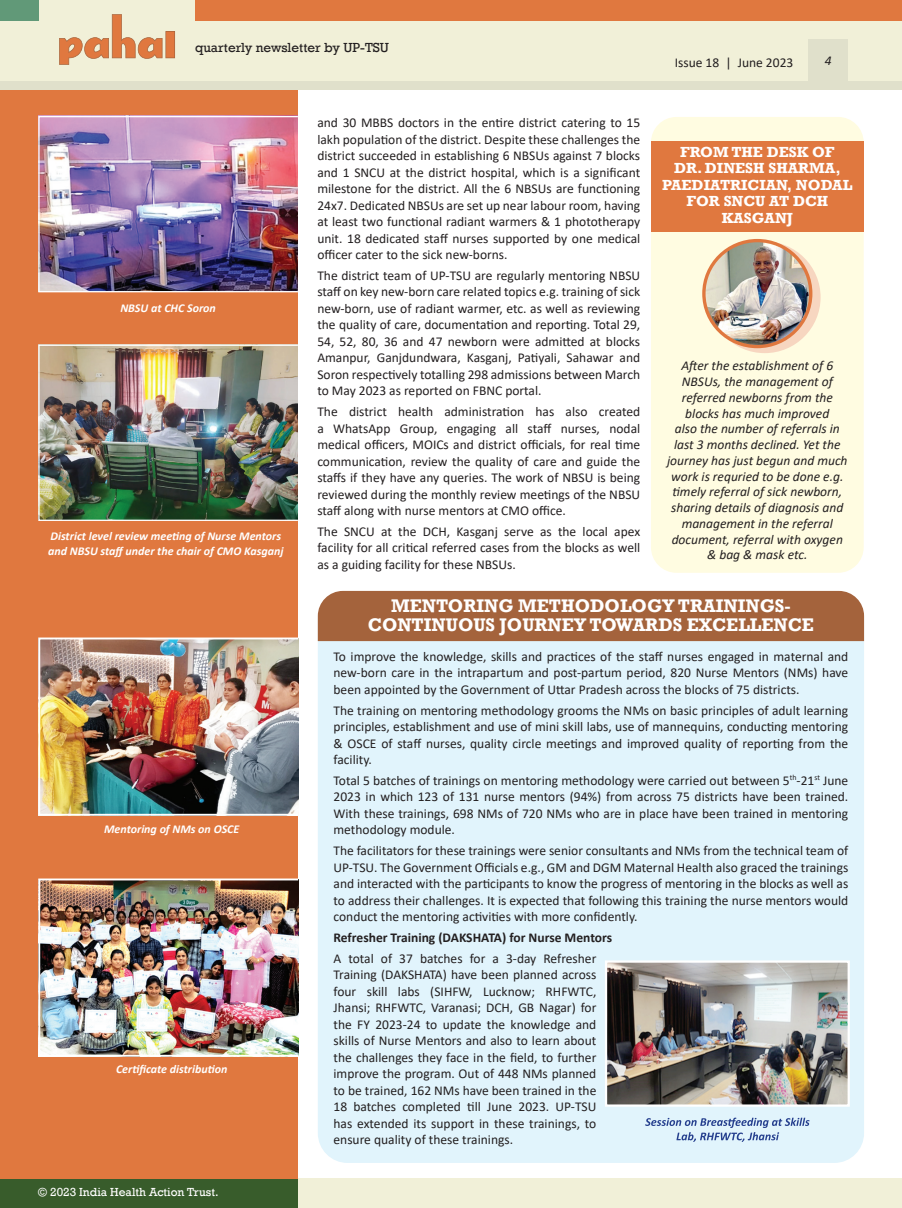
<style>
.page{position:relative;width:902px;height:1208px;background:#fff}
.page>*{position:absolute;margin:0;border:0;box-sizing:border-box;transform-origin:0 0}
.t1{font:700 18.75px/19.5px "Rockwell";color:#fff;text-align:center;scale:.96 1}
.t2{font:700 15px/16.5px "Rockwell";color:#fff;text-align:center}
.t3{font:13.5px/16.5px "Calibri";color:#231f20;text-align:justify}
.t4{font:italic 13.5px/15.8px "Calibri";color:#231f20;text-align:center}
.t5{font:700 13.5px "Calibri";color:#231f20}
.t6{font:13.5px "Rockwell";color:#231f20}
.t7{font:italic 700 12px/14.4px "Calibri";color:#fff}
.t8{font:12px "Rockwell";color:#fff}
</style>
<div class="page">
<div style="left:0;top:0;width:901px;height:87px;background:#f1f0d8"></div>
<div style="left:0;top:81px;width:901px;height:9px;background:#e0e0cb"></div>
<div style="left:298px;top:1178px;width:603px;height:30px;background:#f1f0d8"></div>
<div style="left:0;top:1178px;width:298px;height:30px;background:#385c2b"></div>
<svg style="left:59px;top:14px;width:116px;height:51px"></svg>
<div style="left:0;top:0;width:38px;height:21px;background:#619978"></div>
<div style="left:195px;top:0;width:706px;height:21px;background:#e0783f"></div>
<div style="left:808px;top:40px;width:39px;height:41px;background:#e0e0cb"></div>
<div style="left:651px;top:117px;width:212px;height:456px;background:#fffce1;border-radius:26px"></div>
<div style="left:0;top:90px;width:298px;height:1088px;background:#e0783f"></div>
<img style="left:40px;top:118px;width:256px;height:172px">
<img style="left:40px;top:346px;width:256px;height:173px">
<div style="left:38px;top:116px;width:260px;height:176px;border:1px solid #fff"></div>
<div style="left:38px;top:344px;width:260px;height:177px;border:1px solid #fff"></div>
<div style="left:318px;top:592px;width:546px;height:571px;background:#e1f4fc;border-radius:30px"></div>
<div style="left:318px;top:591px;width:546px;height:50px;background:#a4633c"></div>
<svg style="left:645px;top:1117px;width:164px;height:25px"></svg>
<img style="left:41px;top:640px;width:255px;height:172px">
<img style="left:41px;top:881px;width:255px;height:172px">
<div style="left:38px;top:637px;width:261px;height:178px;border:2px solid #fff"></div>
<div style="left:38px;top:878px;width:261px;height:178px;border:2px solid #fff"></div>
<img style="left:608px;top:963px;width:238px;height:140px">
<div style="left:605px;top:960px;width:244px;height:146px;border:2px solid #fff"></div>
<svg style="left:708px;top:241px;width:112px;height:112px"></svg>
<img style="left:703px;top:241px;width:107px;height:105px;border-radius:53px">
<div style="left:702px;top:239px;width:110px;height:109px;border:3px solid #e0783f;border-radius:50%"></div>
<div style="left:651px;top:141px;width:212px;height:90px;background:#e0783f"></div>
<p class="t6" style="left:195px;top:40px;width:195px">quarterly newsletter by UP-TSU</p>
<p class="t7" style="left:120px;top:300px;width:97px">NBSU at CHC Soron</p>
<p class="t7" style="left:48px;top:528px;width:237px">District level review meeting of Nurse Mentors and NBSU staff under the chair of CMO Kasganj</p>
<p class="t3" style="left:317px;top:114px;width:324px">and 30 MBBS doctors in the entire district catering to 15 lakh population of the district. Despite these challenges the district succeeded in establishing 6 NBSUs against 7 blocks and 1 SNCU at the district hospital, which is a significant milestone for the district. All the 6 NBSUs are functioning 24x7. Dedicated NBSUs are set up near labour room, having at least two functional radiant warmers &amp; 1 phototherapy unit. 18 dedicated staff nurses supported by one medical officer cater to the sick new-borns.</p>
<p class="t3" style="left:317px;top:267px;width:324px">The district team of UP-TSU are regularly mentoring NBSU staff on key new-born care related topics e.g. training of sick new-born, use of radiant warmer, etc. as well as reviewing the quality of care, documentation and reporting. Total 29, 54, 52, 80, 36 and 47 newborn were admitted at blocks Amanpur, Ganjdundwara, Kasganj, Patiyali, Sahawar and Soron respectively totalling 298 admissions between March to May 2023 as reported on FBNC portal.</p>
<p class="t3" style="left:317px;top:403px;width:324px">The district health administration has also created a WhatsApp Group, engaging all staff nurses, nodal medical officers, MOICs and district officials, for real time communication, review the quality of care and guide the staffs if they have any queries. The work of NBSU is being reviewed during the monthly review meetings of the NBSU staff along with nurse mentors at CMO office.</p>
<p class="t3" style="left:317px;top:523px;width:324px">The SNCU at the DCH, Kasganj serve as the local apex facility for all critical referred cases from the blocks as well as a guiding facility for these NBSUs.</p>
<p class="t3" style="left:674px;top:54px;width:120px">Issue 18 | June 2023</p>
<p class="t4" style="left:824px;top:52px;width:8px">4</p>
<p class="t2" style="left:662px;top:143px;width:192px">FROM THE DESK OF<br>DR. DINESH SHARMA,<br>PAEDIATRICIAN, NODAL<br>FOR SNCU AT DCH<br>KASGANJ</p>
<p class="t4" style="left:667px;top:357px;width:182px">After the establishment of 6<br>NBSUs, the management of referred newborns from the blocks has much improved<br>also the number of referrals in last 3 months declined. Yet the journey has just begun and much work is requried to be done e.g. timely referral of sick newborn, sharing details of diagnosis and management in the referral document, referral with oxygen &amp; bag &amp; mask etc.</p>
<p class="t7" style="left:104px;top:821px;width:137px">Mentoring of NMs on OSCE</p>
<p class="t7" style="left:116px;top:1061px;width:113px">Certificate distribution</p>
<p class="t8" style="left:38px;top:1184px;width:182px">© 2023 India Health Action Trust.</p>
<h1 class="t1" style="left:368px;top:595px;width:466px">MENTORING METHODOLOGY TRAININGS-<br>CONTINUOUS JOURNEY TOWARDS EXCELLENCE</h1>
<p class="t3" style="left:333px;top:648px;width:516px">To improve the knowledge, skills and practices of the staff nurses engaged in maternal and new-born care in the intrapartum and post-partum period, 820 Nurse Mentors (NMs) have been appointed by the Government of Uttar Pradesh across the blocks of 75 districts.</p>
<p class="t3" style="left:333px;top:701px;width:516px">The training on mentoring methodology grooms the NMs on basic principles of adult learning principles, establishment and use of mini skill labs, use of mannequins, conducting mentoring &amp; OSCE of staff nurses, quality circle meetings and improved quality of reporting from the facility.</p>
<p class="t3" style="left:333px;top:772px;width:516px">Total 5 batches of trainings on mentoring methodology were carried out between 5<sup>th</sup>-21<sup>st</sup> June 2023 in which 123 of 131 nurse mentors (94%) from across 75 districts have been trained.<br>With these trainings, 698 NMs of 720 NMs who are in place have been trained in mentoring methodology module.</p>
<p class="t3" style="left:333px;top:842px;width:516px">The facilitators for these trainings were senior consultants and NMs from the technical team of UP-TSU. The Government Officials e.g., GM and DGM Maternal Health also graced the trainings and interacted with the participants to know the progress of mentoring in the blocks as well as to address their challenges. It is expected that following this training the nurse mentors would conduct the mentoring activities with more confidently.</p>
<p class="t5" style="left:333px;top:928px;width:280px">Refresher Training (DAKSHATA) for Nurse Mentors</p>
<p class="t3" style="left:333px;top:949px;width:264px">A total of 37 batches for a 3-day Refresher Training (DAKSHATA) have been planned across four skill labs (SIHFW, Lucknow; RHFWTC, Jhansi; RHFWTC, Varanasi; DCH, GB Nagar) for the FY 2023-24 to update the knowledge and skills of Nurse Mentors and also to learn about the challenges they face in the field, to further improve the program. Out of 448 NMs planned to be trained, 162 NMs have been trained in the 18 batches completed till June 2023. UP-TSU has extended its support in these trainings, to ensure quality of these trainings.</p>
</div>
